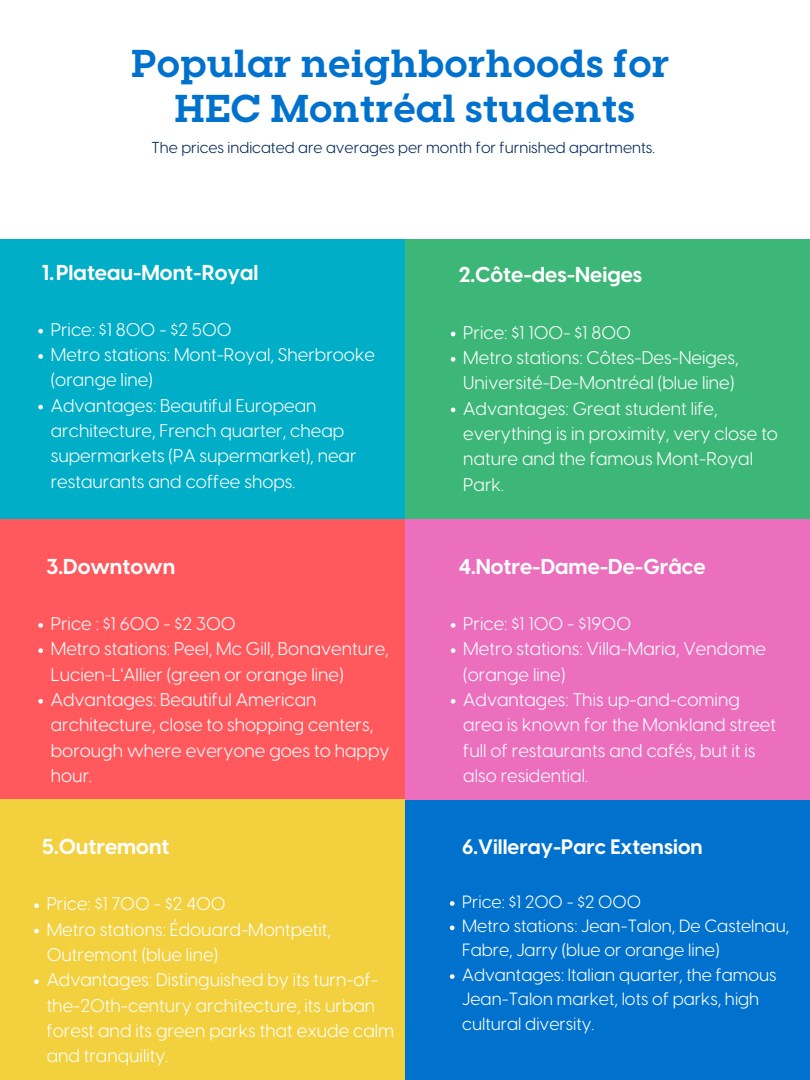
<style>
.page{position:relative;width:810px;height:1080px;background:#fff}
.page>*{position:absolute;margin:0;border:0;box-sizing:border-box;transform-origin:0 0}
.t1{font:700 38.75px "Visby Slab CF";color:#0072ce}
.t2{font:700 21.25px "Visby CF";color:#fff}
.t3{font:700 20.62px "Visby CF";color:#fff}
.t4{font:18.12px/25.3px "Visby CF";color:#fff}
.t5{font:17.5px/24.4px "Visby CF";color:#fff}
.t6{font:15.62px "Visby CF";color:#002855}
</style>
<div class="page">
<div style="left:0;top:239px;width:405px;height:280px;background:#00aec7"></div>
<div style="left:0;top:519px;width:405px;height:281px;background:#ff585d"></div>
<div style="left:405px;top:239px;width:405px;height:280px;background:#3cb778"></div>
<svg style="left:451px;top:332px;width:4px;height:4px"></svg>
<svg style="left:451px;top:357px;width:4px;height:5px"></svg>
<svg style="left:451px;top:408px;width:4px;height:4px"></svg>
<div style="left:405px;top:796px;width:405px;height:284px;background:#0072ce"></div>
<div style="left:405px;top:519px;width:405px;height:281px;background:#eb6fbd"></div>
<svg style="left:451px;top:623px;width:4px;height:5px"></svg>
<svg style="left:451px;top:648px;width:4px;height:5px"></svg>
<svg style="left:451px;top:699px;width:4px;height:5px"></svg>
<svg style="left:38px;top:329px;width:5px;height:5px"></svg>
<svg style="left:38px;top:354px;width:5px;height:5px"></svg>
<svg style="left:38px;top:405px;width:5px;height:4px"></svg>
<div style="left:0;top:800px;width:405px;height:280px;background:#f3d03e"></div>
<svg style="left:38px;top:623px;width:5px;height:5px"></svg>
<svg style="left:38px;top:648px;width:5px;height:5px"></svg>
<svg style="left:38px;top:699px;width:5px;height:5px"></svg>
<svg style="left:34px;top:903px;width:5px;height:5px"></svg>
<svg style="left:34px;top:929px;width:5px;height:4px"></svg>
<svg style="left:34px;top:979px;width:5px;height:5px"></svg>
<svg style="left:450px;top:901px;width:5px;height:5px"></svg>
<svg style="left:450px;top:926px;width:5px;height:4px"></svg>
<svg style="left:450px;top:974px;width:5px;height:5px"></svg>
<p class="t1" style="left:131px;top:38px;width:540px">Popular neighborhoods for</p>
<p class="t1" style="left:175px;top:83px;width:462px">HEC Montréal students</p>
<p class="t6" style="left:152px;top:140px;width:505px">The prices indicated are averages per month for furnished apartments.</p>
<p class="t2" style="left:41px;top:263px;width:219px">1.Plateau-Mont-Royal</p>
<p class="t4" style="left:51px;top:318px;width:182px">Price: $1 800 - $2 500</p>
<p class="t4" style="left:51px;top:344px;width:326px">Metro stations: Mont-Royal, Sherbrooke (orange line)</p>
<p class="t4" style="left:51px;top:394px;width:307px">Advantages: Beautiful European architecture, French quarter, cheap supermarkets (PA supermarket), near restaurants and coffee shops.</p>
<p class="t2" style="left:46px;top:557px;width:130px">3.Downtown</p>
<p class="t4" style="left:51px;top:612px;width:186px">Price : $1 600 - $2 300</p>
<p class="t4" style="left:51px;top:638px;width:339px">Metro stations: Peel, Mc Gill, Bonaventure,<br>Lucien-L'Allier (green or orange line)</p>
<p class="t4" style="left:51px;top:688px;width:340px">Advantages: Beautiful American architecture, close to shopping centers, borough where everyone goes to happy hour.</p>
<p class="t2" style="left:42px;top:837px;width:129px">5.Outremont</p>
<p class="t4" style="left:47px;top:893px;width:181px">Price: $1 700 - $2 400</p>
<p class="t4" style="left:47px;top:918px;width:286px">Metro stations: Édouard-Montpetit,<br>Outremont (blue line)</p>
<p class="t4" style="left:47px;top:969px;width:349px">Advantages: Distinguished by its turn-of&shy;the-20th-century architecture, its urban forest and its green parks that exude calm and tranquility.</p>
<p class="t2" style="left:459px;top:265px;width:185px">2.Côte-des-Neiges</p>
<p class="t4" style="left:463px;top:321px;width:169px">Price: $1 100- $1 800</p>
<p class="t4" style="left:463px;top:346px;width:277px">Metro stations: Côtes-Des-Neiges,<br>Université-De-Montréal (blue line)</p>
<p class="t4" style="left:463px;top:397px;width:316px">Advantages: Great student life, everything is in proximity, very close to nature and the famous Mont-Royal<br>Park.</p>
<p class="t2" style="left:459px;top:557px;width:248px">4.Notre-Dame-De-Grâce</p>
<p class="t4" style="left:463px;top:612px;width:169px">Price: $1 100 - $1900</p>
<p class="t4" style="left:463px;top:638px;width:304px">Metro stations: Villa-Maria, Vendome (orange line)</p>
<p class="t4" style="left:463px;top:688px;width:314px">Advantages: This up-and-coming area is known for the Monkland street full of restaurants and cafés, but it is also residential.</p>
<p class="t3" style="left:462px;top:837px;width:242px">6.Villeray-Parc Extension</p>
<p class="t5" style="left:462px;top:891px;width:180px">Price: $1 200 - $2 000</p>
<p class="t5" style="left:462px;top:915px;width:328px">Metro stations: Jean-Talon, De Castelnau,<br>Fabre, Jarry (blue or orange line)</p>
<p class="t5" style="left:462px;top:964px;width:316px">Advantages: Italian quarter, the famous<br>Jean-Talon market, lots of parks, high cultural diversity.</p>
</div>
